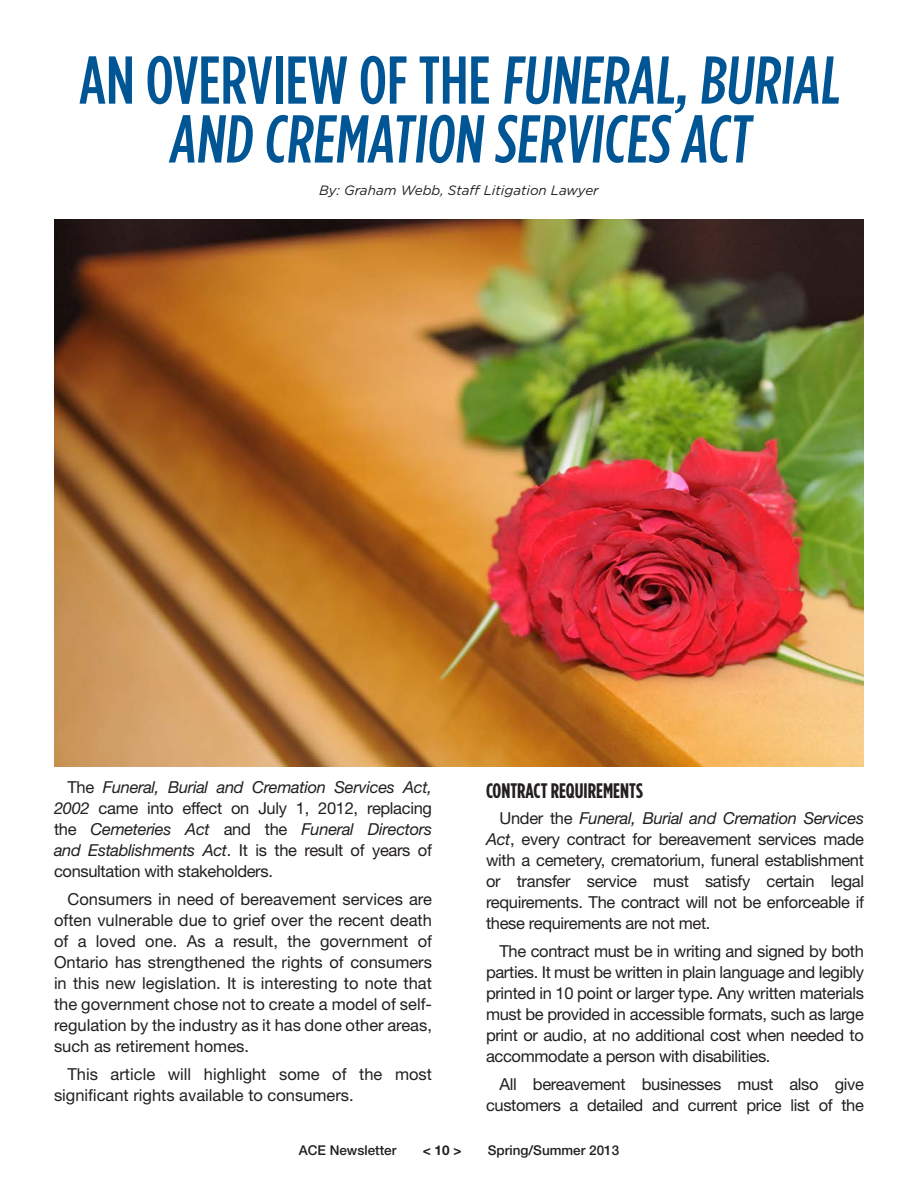
<style>
.page{position:relative;width:918px;height:1188px;background:#fff}
.page>*{position:absolute;margin:0;border:0;box-sizing:border-box;transform-origin:0 0}
.t1{font:500 67.5px/58.8px "Gotham Condensed";color:#005595;text-align:center}
.subhead{font:700 21px "Gotham Condensed";color:#231f20}
.body{font:16.5px/21px "Helvetica Neue";letter-spacing:-.02em;color:#231f20;text-align:justify}
.body-2{font:16.5px/21px "Helvetica Neue";color:#231f20}
.byline{font:italic 13.5px "Gotham";color:#231f20}
.t2{font:500 13.5px "Helvetica Neue";color:#231f20}
.t3{font:700 13.5px "Helvetica Neue";color:#231f20}
.s1{font-style:italic}
</style>
<div class="page">
<img style="left:54px;top:219px;width:810px;height:548px">
<p class="t1" style="left:79px;top:49px;width:769px">AN OVERVIEW OF THE FUNERAL,BURIAL<br>AND CREMATION SERVICES ACT</p>
<p class="byline" style="left:319px;top:183px;width:281px">By: Graham Webb, Staff Litigation Lawyer</p>
<p class="body" style="left:54px;top:777px;width:380px;text-indent:13px">The <span class="s1">Funeral, Burial and Cremation Services Act, 2002</span> came into effect on July 1, 2012, replacing the <span class="s1">Cemeteries Act</span> and the <span class="s1">Funeral Directors and Establishments Act</span>. It is the result of years of consultation with stakeholders.</p>
<p class="body" style="left:54px;top:888px;width:380px;text-indent:13px">Consumers in need of bereavement services are often vulnerable due to grief over the recent death of a loved one. As a result, the government of Ontario has strengthened the rights of consumers in this new legislation. It is interesting to note that the government chose not to create a model of self&shy;regulation by the industry as it has done other areas, such as retirement homes.</p>
<p class="body-2" style="left:54px;top:1063px;width:380px;text-indent:13px">This article will highlight some of the most significant rights available to consumers.</p>
<p class="subhead" style="left:486px;top:779px;width:158px">CONTRACT REQUIREMENTS</p>
<p class="body" style="left:486px;top:808px;width:380px;text-indent:13px">Under the <span class="s1">Funeral, Burial and Cremation Services Act</span>, every contract for bereavement services made with a cemetery, crematorium, funeral establishment or transfer service must satisfy certain legal requirements. The contract will not be enforceable if these requirements are not met.</p>
<p class="body" style="left:486px;top:940px;width:380px;text-indent:13px">The contract must be in writing and signed by both parties. It must be written in plain language and legibly printed in 10 point or larger type. Any written materials must be provided in accessible formats, such as large print or audio, at no additional cost when needed to accommodate a person with disabilities.</p>
<p class="body" style="left:486px;top:1073px;width:379px;text-align:right">All bereavement businesses must also give customers a detailed and current price list of the</p>
<p class="t2" style="left:299px;top:1142px;width:99px">ACE Newsletter</p>
<p class="t3" style="left:423px;top:1142px;width:40px">&lt; 10 &gt;</p>
<p class="t2" style="left:488px;top:1142px;width:133px">Spring/Summer 2013</p>
</div>
